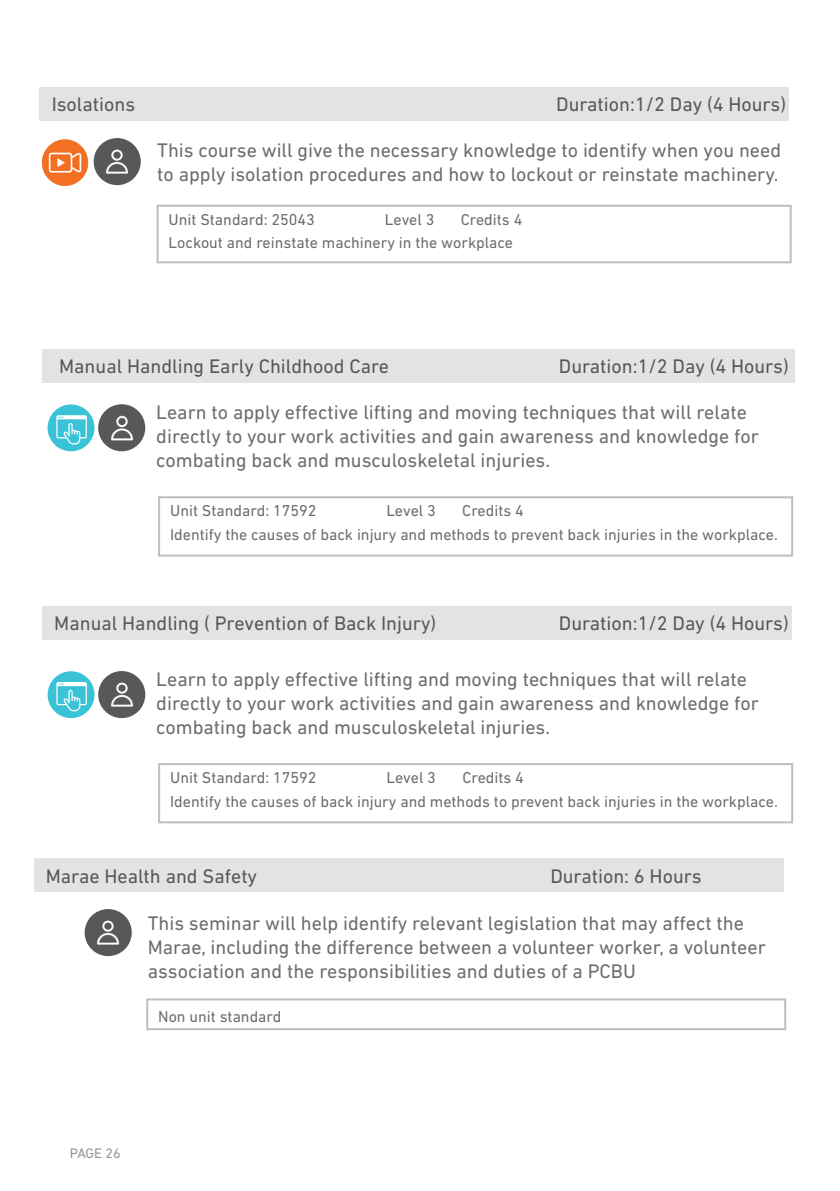
<style>
.page{position:relative;width:840px;height:1191px;background:#fff}
.page>*{position:absolute;margin:0;border:0;box-sizing:border-box;transform-origin:0 0}
.t1{font:20px/24px "DIN Next LT Pro";color:#6c6d70}
.t2{font:20px "DIN Next LT Pro";color:#57585a}
.t3{font:16px/23.8px "DIN Next LT Pro";color:#6c6d70}
.t4{font:14px "DIN Next LT Pro";letter-spacing:-.01em;color:#939598}
</style>
<div class="page">
<div style="left:40px;top:87px;width:748px;height:33px;background:#e3e3e5"></div>
<div style="left:34px;top:858px;width:748px;height:33px;background:#e3e3e5"></div>
<img style="left:85px;top:909px;width:46px;height:47px">
<div style="left:146px;top:998px;width:639px;height:32px;border:2px solid #bfbebe"></div>
<img style="left:113px;top:138px;width:27px;height:47px">
<div style="left:156px;top:205px;width:635px;height:58px;border:2px solid #bfbebe"></div>
<div style="left:43px;top:349px;width:751px;height:33px;background:#e3e3e5"></div>
<img style="left:98px;top:404px;width:47px;height:47px">
<div style="left:48px;top:404px;width:46px;height:47px;background:#3ac2d7;border-radius:50%"></div>
<svg style="left:56px;top:415px;width:31px;height:29px"></svg>
<div style="left:158px;top:496px;width:634px;height:60px;border:2px solid #bfbebe"></div>
<div style="left:43px;top:606px;width:748px;height:33px;background:#e3e3e5"></div>
<img style="left:98px;top:671px;width:47px;height:47px">
<div style="left:48px;top:671px;width:46px;height:47px;background:#3ac2d7;border-radius:50%"></div>
<svg style="left:56px;top:682px;width:31px;height:29px"></svg>
<div style="left:158px;top:763px;width:634px;height:60px;border:2px solid #bfbebe"></div>
<img style="left:41px;top:138px;width:72px;height:48px">
<p class="t2" style="left:52px;top:93px;width:85px">Isolations</p>
<p class="t2" style="left:556px;top:93px;width:231px">Duration:1/2 Day (4 Hours)</p>
<p class="t1" style="left:157px;top:138px;width:625px">This course will give the necessary knowledge to identify when you need to apply isolation procedures and how to lockout or reinstate machinery.</p>
<p class="t3" style="left:168px;top:207px;width:148px">Unit Standard: 25043</p>
<p class="t3" style="left:384px;top:207px;width:51px">Level 3</p>
<p class="t3" style="left:168px;top:207px;width:355px;text-indent:292px">Credits 4<br>Lockout and reinstate machinery in the workplace</p>
<p class="t2" style="left:59px;top:354px;width:331px">Manual Handling Early Childhood Care</p>
<p class="t2" style="left:558px;top:354px;width:231px">Duration:1/2 Day (4 Hours)</p>
<p class="t1" style="left:156px;top:400px;width:604px">Learn to apply effective lifting and moving techniques that will relate directly to your work activities and gain awareness and knowledge for combating back and musculoskeletal injuries.</p>
<p class="t3" style="left:170px;top:498px;width:148px">Unit Standard: 17592</p>
<p class="t3" style="left:386px;top:498px;width:51px">Level 3</p>
<p class="t3" style="left:170px;top:498px;width:609px;text-indent:292px">Credits 4<br>Identify the causes of back injury and methods to prevent back injuries in the workplace.</p>
<p class="t2" style="left:54px;top:611px;width:383px">Manual Handling ( Prevention of Back Injury)</p>
<p class="t2" style="left:558px;top:611px;width:231px">Duration:1/2 Day (4 Hours)</p>
<p class="t1" style="left:156px;top:667px;width:604px">Learn to apply effective lifting and moving techniques that will relate directly to your work activities and gain awareness and knowledge for combating back and musculoskeletal injuries.</p>
<p class="t3" style="left:170px;top:765px;width:148px">Unit Standard: 17592</p>
<p class="t3" style="left:386px;top:765px;width:51px">Level 3</p>
<p class="t3" style="left:170px;top:765px;width:609px;text-indent:292px">Credits 4<br>Identify the causes of back injury and methods to prevent back injuries in the workplace.</p>
<p class="t2" style="left:46px;top:864px;width:213px">Marae Health and Safety</p>
<p class="t2" style="left:550px;top:864px;width:153px">Duration: 6 Hours</p>
<p class="t1" style="left:148px;top:910px;width:619px">This seminar will help identify relevant legislation that may affect the<br>Marae, including the difference between a volunteer worker, a volunteer association and the responsibilities and duties of a PCBU</p>
<p class="t3" style="left:158px;top:1004px;width:125px">Non unit standard</p>
<p class="t4" style="left:70px;top:1145px;width:52px">PAGE 26</p>
</div>
